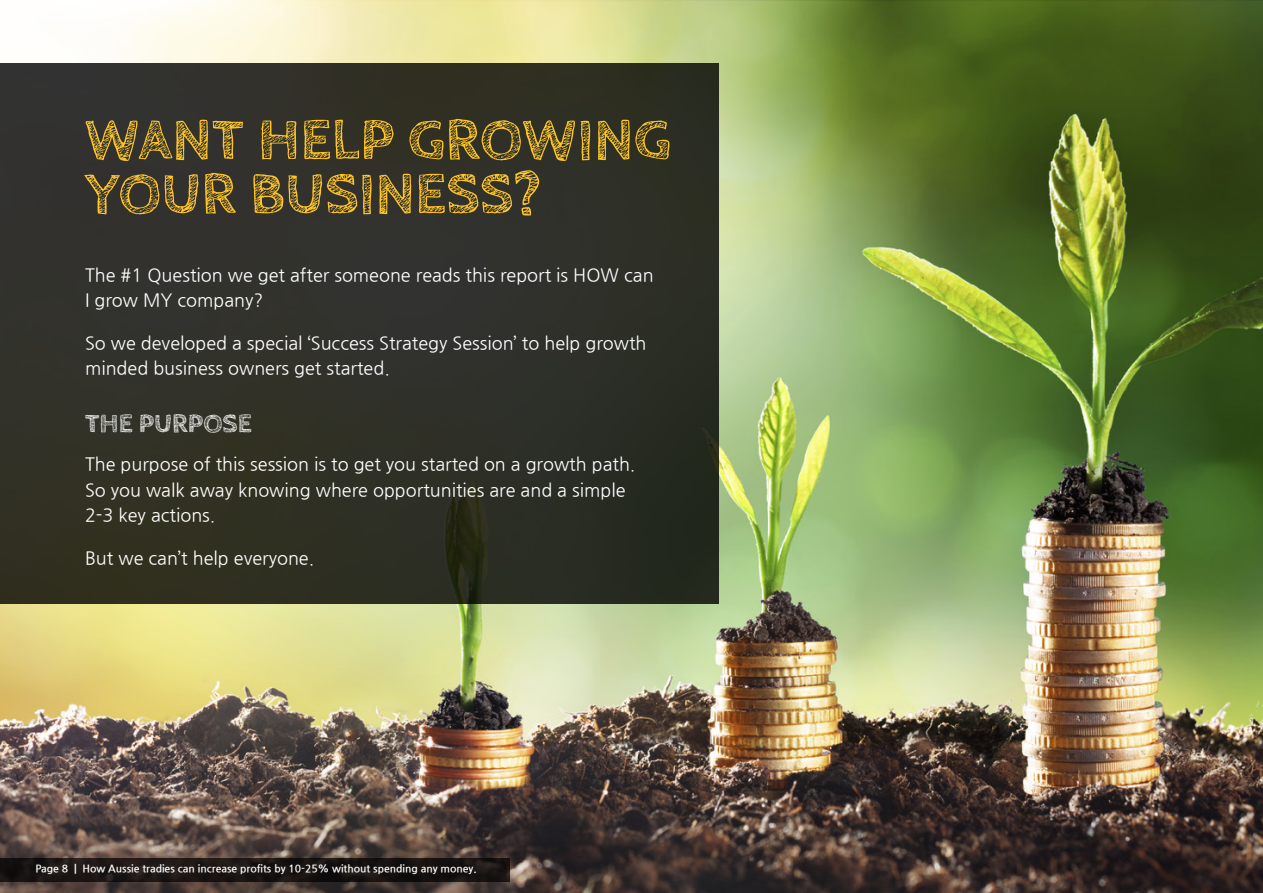
<style>
.page{position:relative;width:1263px;height:893px;background:#fff}
.page>*{position:absolute;margin:0;border:0;box-sizing:border-box;transform-origin:0 0}
.t1{font:700 60px/54px "Cabin Sketch";color:#ffc628}
.t2{font:700 27px "Cabin Sketch";color:#fff}
.t3{font:18px/25.5px "Nanum Gothic";color:#fff}
.t4{font:700 10.5px "Nanum Gothic";color:#fff}
</style>
<div class="page">
<img style="left:0;top:0;width:1263px;height:893px">
<div style="left:0;top:64px;width:719px;height:540px;background:#313028"></div>
<svg style="left:0;top:858px;width:510px;height:23px;background:#191412"></svg>
<h1 class="t1" style="left:85px;top:114px;width:588px">WANT HELP GROWING<br>YOUR BUSINESS?</h1>
<p class="t3" style="left:85px;top:263px;width:570px">The #1 Question we get after someone reads this report is HOW can<br>I grow MY company?</p>
<p class="t3" style="left:85px;top:331px;width:563px">So we developed a special ‘Success Strategy Session’ to help growth minded business owners get started.</p>
<h2 class="t2" style="left:85px;top:409px;width:168px">THE PURPOSE</h2>
<p class="t3" style="left:85px;top:452px;width:552px">The purpose of this session is to get you started on a growth path.<br>So you walk away knowing where opportunities are and a simple<br>2-3 key actions.</p>
<p class="t3" style="left:85px;top:546px;width:231px">But we can’t help everyone.</p>
<p class="t4" style="left:35px;top:863px;width:443px">Page 8 | How Aussie tradies can increase profits by 10-25% without spending any money.</p>
</div>
